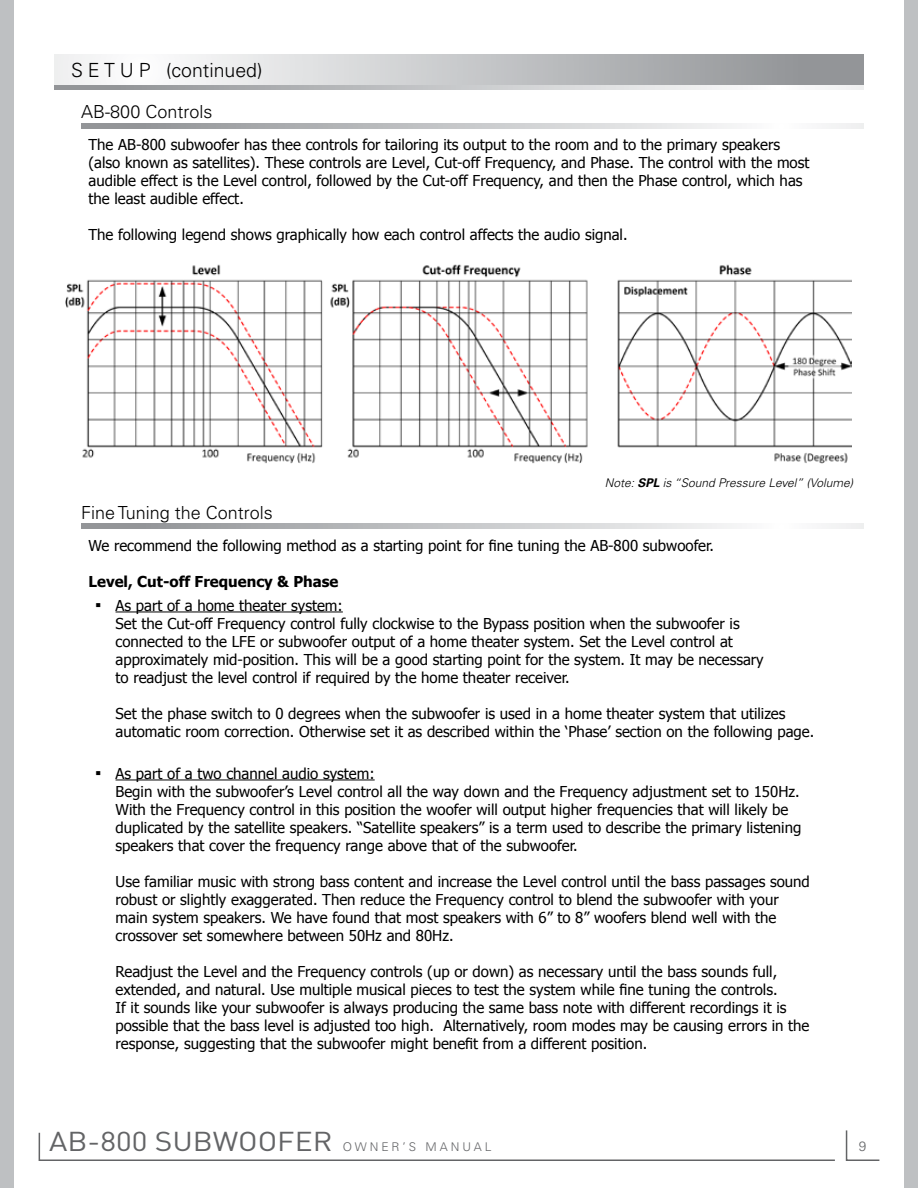
<style>
.page{position:relative;width:918px;height:1188px;background:#fff}
.page>*{position:absolute;margin:0;border:0;box-sizing:border-box;transform-origin:0 0}
.t1{font:27px "DIN";color:#636466;scale:1.11 1}
.t2{font:300 19.5px "Univers LT Std";color:#000}
.t3{font:300 18px "Univers LT Std";color:#000}
.t4{font:15px/18px "Tahoma";color:#000}
.t5{font:700 15px "Tahoma";color:#000}
.t6{font:300 13.5px "Univers LT Std";color:#636466}
.t7{font:italic 300 12px "Univers LT Std";color:#000}
.t8{font:300 12px "Univers LT Std";letter-spacing:.25em;color:#636466}
.s1{font-weight:700}
.s2{font-family:"Times New Roman";font-size:18px}
</style>
<div class="page">
<div style="left:0;top:0;width:14px;height:1188px;background:#bec0c2"></div>
<div style="left:904px;top:0;width:14px;height:1188px;background:#bec0c2"></div>
<svg style="left:845px;top:1130px;width:35px;height:31px"></svg>
<svg style="left:38px;top:1132px;width:797px;height:29px"></svg>
<hr style="left:116px;top:611px;width:227px;height:1px;background:#000">
<hr style="left:116px;top:779px;width:259px;height:1px;background:#000">
<img style="left:65px;top:264px;width:787px;height:200px">
<svg style="left:81px;top:124px;width:783px;height:4px"></svg>
<div style="left:54px;top:54px;width:810px;height:33px;background:linear-gradient(to right,#fff,#8d8f92)"></div>
<svg style="left:54px;top:85px;width:810px;height:5px"></svg>
<svg style="left:81px;top:524px;width:783px;height:4px"></svg>
<h2 class="t2" style="left:71px;top:59px;width:193px">S E T U P (continued)</h2>
<p class="t3" style="left:81px;top:101px;width:133px">AB-800 Controls</p>
<p class="t4" style="left:88px;top:135px;width:722px">The AB-800 subwoofer has thee controls for tailoring its output to the room and to the primary speakers (also known as satellites). These controls are Level, Cut-off Frequency, and Phase. The control with the most audible effect is the Level control, followed by the Cut-off Frequency, and then the Phase control, which has the least audible effect.</p>
<p class="t4" style="left:88px;top:225px;width:541px">The following legend shows graphically how each control affects the audio signal.</p>
<p class="t3" style="left:81px;top:501px;width:193px">Fine Tuning the Controls</p>
<p class="t7" style="left:605px;top:476px;width:250px">Note: <span class="s1">SPL</span> is “Sound Pressure Level” (Volume)</p>
<p class="t4" style="left:89px;top:536px;width:627px">We recommend the following method as a starting point for fine tuning the AB-800 subwoofer.</p>
<p class="t5" style="left:89px;top:571px;width:251px">Level, Cut-off Frequency &amp; Phase</p>
<p class="t4" style="left:116px;top:596px;width:650px;text-indent:-20px"><span class="s2">▪</span> As part of a home theater system:<br>Set the Cut-off Frequency control fully clockwise to the Bypass position when the subwoofer is connected to the LFE or subwoofer output of a home theater system. Set the Level control at approximately mid-position. This will be a good starting point for the system. It may be necessary to readjust the level control if required by the home theater receiver.</p>
<p class="t4" style="left:116px;top:704px;width:700px">Set the phase switch to 0 degrees when the subwoofer is used in a home theater system that utilizes automatic room correction. Otherwise set it as described within the ‘Phase’ section on the following page.</p>
<p class="t4" style="left:116px;top:764px;width:687px;text-indent:-20px"><span class="s2">▪</span> As part of a two channel audio system:<br>Begin with the subwoofer’s Level control all the way down and the Frequency adjustment set to 150Hz.<br>With the Frequency control in this position the woofer will output higher frequencies that will likely be duplicated by the satellite speakers. “Satellite speakers” is a term used to describe the primary listening speakers that cover the frequency range above that of the subwoofer.</p>
<p class="t4" style="left:116px;top:872px;width:696px">Use familiar music with strong bass content and increase the Level control until the bass passages sound robust or slightly exaggerated. Then reduce the Frequency control to blend the subwoofer with your main system speakers. We have found that most speakers with 6” to 8” woofers blend well with the crossover set somewhere between 50Hz and 80Hz.</p>
<p class="t4" style="left:116px;top:962px;width:696px">Readjust the Level and the Frequency controls (up or down) as necessary until the bass sounds full, extended, and natural. Use multiple musical pieces to test the system while fine tuning the controls.<br>If it sounds like your subwoofer is always producing the same bass note with different recordings it is possible that the bass level is adjusted too high. Alternatively, room modes may be causing errors in the response, suggesting that the subwoofer might benefit from a different position.</p>
<h1 class="t1" style="left:49px;top:1125px;width:257px">AB-800 SUBWOOFER</h1>
<p class="t8" style="left:343px;top:1140px;width:150px">OWNER’S MANUAL</p>
<p class="t6" style="left:859px;top:1138px;width:9px">9</p>
</div>
